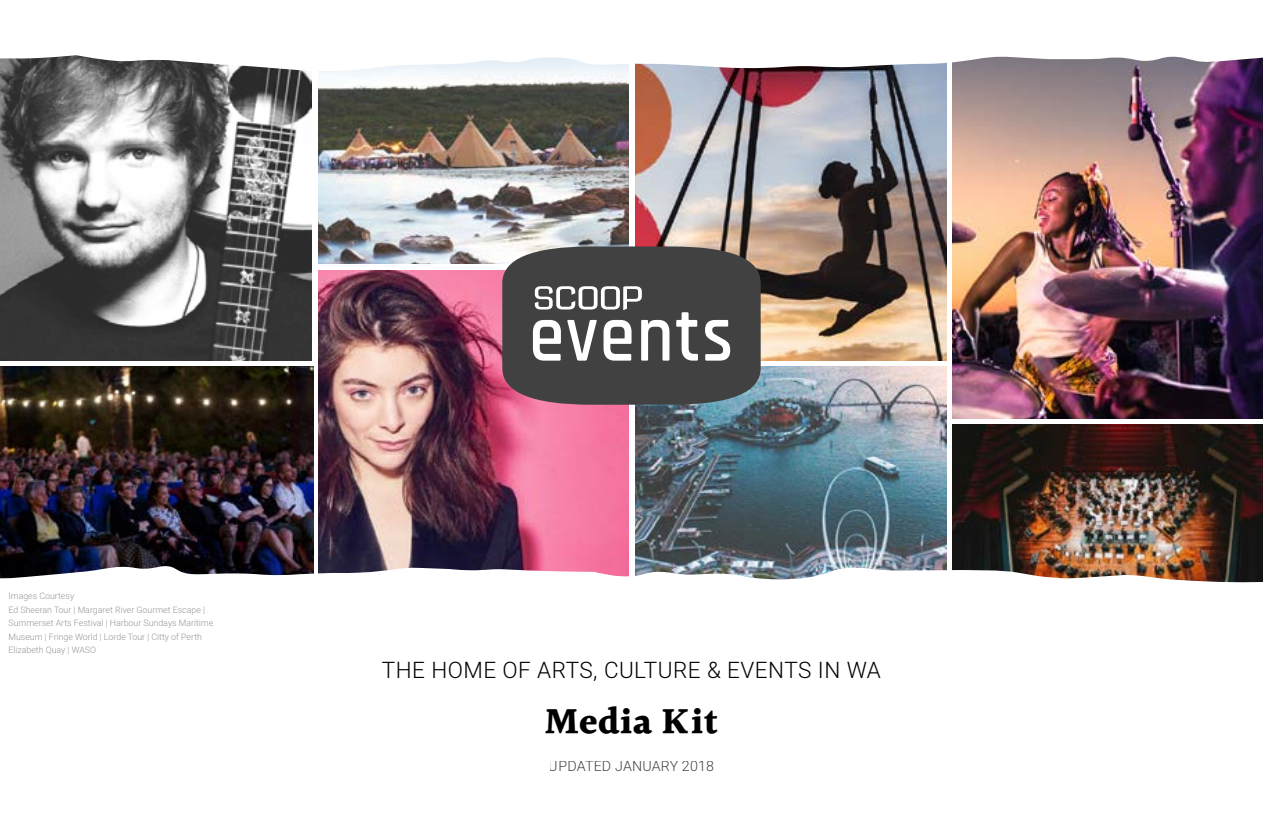
<style>
.page{position:relative;width:1263px;height:830px;background:#fff}
.page>*{position:absolute;margin:0;border:0;box-sizing:border-box;transform-origin:0 0}
.t1{font:700 37.5px "Halant";color:#000}
.t2{font:300 22.5px "Heebo";letter-spacing:.02em;color:#000}
.t3{font:300 14.25px "Heebo";letter-spacing:.01em;color:#000}
.t4{font:300 8.85px/13.5px "Heebo";color:#939598}
</style>
<div class="page">
<img style="left:953px;top:71px;width:310px;height:347px">
<img style="left:318px;top:71px;width:311px;height:192px">
<img style="left:318px;top:270px;width:311px;height:295px">
<img style="left:0;top:366px;width:313px;height:199px">
<img style="left:953px;top:424px;width:310px;height:141px">
<img style="left:635px;top:366px;width:311px;height:199px">
<img style="left:0;top:71px;width:311px;height:289px">
<img style="left:635px;top:71px;width:311px;height:289px">
<svg style="left:502px;top:246px;width:259px;height:158px;background:#5c5b5c"></svg>
<img style="left:0;top:565px;width:1263px;height:18px">
<svg style="left:0;top:55px;width:1263px;height:16px"></svg>
<p class="t4" style="left:9px;top:589px;width:206px">Images Courtesy<br>Ed Sheeran Tour | Margaret River Gourmet Escape | Summerset Arts Festival | Harbour Sundays Maritime Museum | Fringe World | Lorde Tour | Citty of Perth Elizabeth Quay | WASO</p>
<h2 class="t2" style="left:382px;top:653px;width:500px">THE HOME OF ARTS, CULTURE &amp; EVENTS IN WA</h2>
<h1 class="t1" style="left:545px;top:693px;width:175px">Media Kit</h1>
<h3 class="t3" style="left:549px;top:756px;width:167px">UPDATED JANUARY 2018</h3>
</div>
